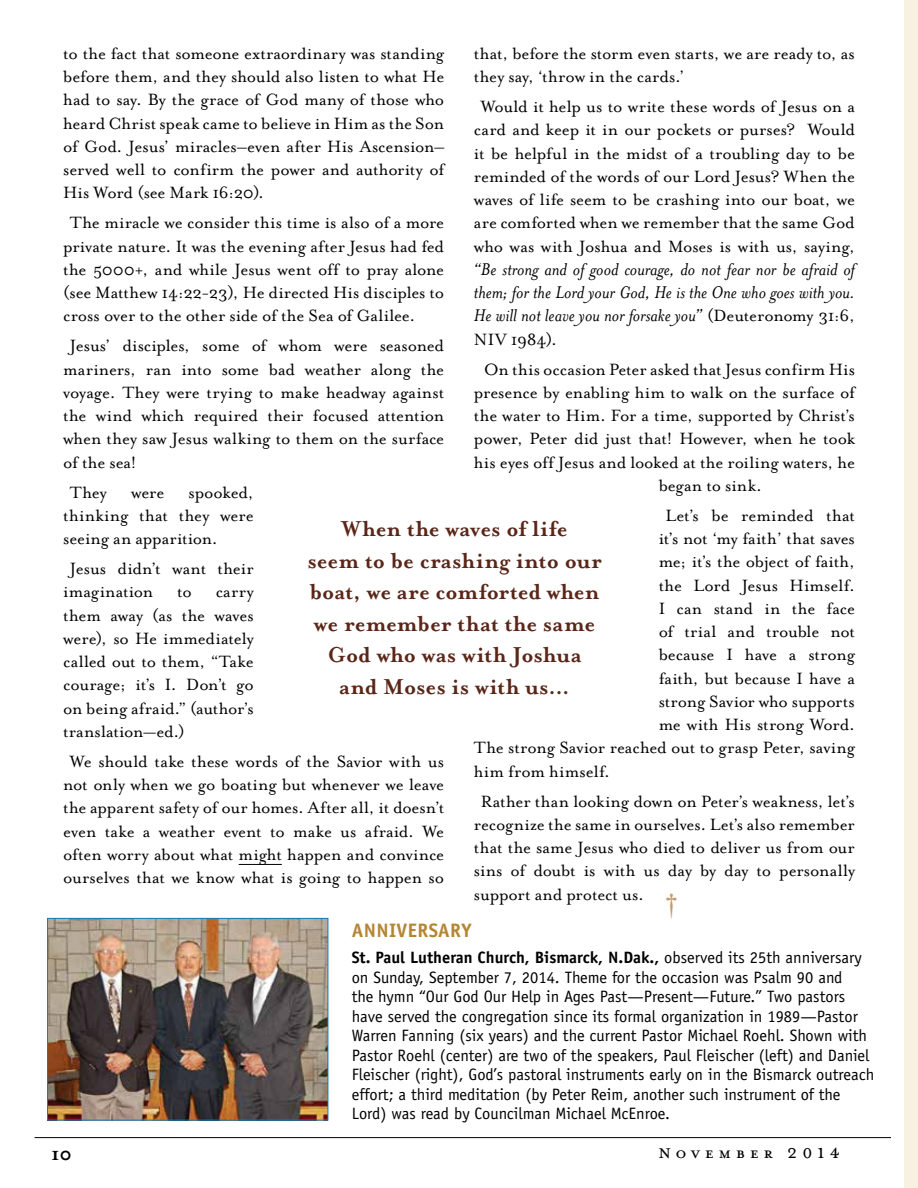
<style>
.page{position:relative;width:918px;height:1188px;background:#fff}
.page>*{position:absolute;margin:0;border:0;box-sizing:border-box;transform-origin:0 0}
.t1{font:700 24.75px/31.5px "Mrs Eaves";letter-spacing:.005em;color:#5a2618;text-align:center}
.t2{font:22.5px "Mrs Eaves Petite Caps";letter-spacing:.2em;color:#000}
.t3{font:700 21px "Mrs Eaves";color:#000}
.t4{font:italic 19.5px/23.2px "Mrs Eaves";color:#000;text-align:justify}
.t5{font:700 19.5px "Officina Sans";letter-spacing:.02em;color:#b38634}
.t6{font:18.75px/23.2px "Mrs Eaves Roman";letter-spacing:-.005em;color:#000;text-align:justify}
.t7{font:16.5px/19.5px "Officina Sans";color:#000}
.s1{font-family:"Mrs Eaves Roman";font-style:normal;font-size:18.75px}
.s2{font-size:31.5px;color:#cc9a66}
.s3{font-weight:700}
</style>
<div class="page">
<div style="left:904px;top:0;width:14px;height:1188px;background:#f8f1e1"></div>
<hr style="left:35px;top:1137px;width:856px;height:1px;background:#000">
<hr style="left:239px;top:864px;width:43px;height:1px;background:#000">
<img style="left:49px;top:920px;width:277px;height:198px">
<div style="left:47px;top:918px;width:281px;height:202px;border:1px solid #127db8"></div>
<p class="t6" style="left:63px;top:42px;width:383px">to the fact that someone extraordinary was standing before them, and they should also listen to what He had to say. By the grace of God many of those who heard Christ speak came to believe in Him as the Son of God. Jesus’ miracles–even after His Ascension– served well to confirm the power and authority of His Word (see Mark 16:20).</p>
<p class="t6" style="left:63px;top:211px;width:383px;text-indent:7px">The miracle we consider this time is also of a more private nature. It was the evening after Jesus had fed the 5000+, and while Jesus went off to pray alone (see Matthew 14:22-23), He directed His disciples to cross over to the other side of the Sea of Galilee.</p>
<p class="t6" style="left:63px;top:334px;width:383px;text-indent:7px">Jesus’ disciples, some of whom were seasoned mariners, ran into some bad weather along the voyage. They were trying to make headway against the wind which required their focused attention when they saw Jesus walking to them on the surface of the sea!</p>
<p class="t6" style="left:70px;top:481px;width:39px">They</p>
<p class="t6" style="left:131px;top:481px;width:35px">were</p>
<p class="t6" style="left:474px;top:42px;width:383px">that, before the storm even starts, we are ready to, as they say, ‘throw in the cards.’</p>
<p class="t6" style="left:474px;top:95px;width:383px;text-align:center">Would it help us to write these words of Jesus on a card and keep it in our pockets or purses? Would it be helpful in the midst of a troubling day to be reminded of the words of our Lord Jesus? When the waves of life seem to be crashing into our boat, we are comforted when we remember that the same God who was with Joshua and Moses is with us, saying,</p>
<p class="t4" style="left:474px;top:258px;width:383px">“Be strong and of good courage, do not fear nor be afraid of them; for the Lord your God, He is the One who goes with you.<br>He will not leave you nor forsake you” <span class="s1">(Deuteronomy 31:6,</span></p>
<p class="t6" style="left:484px;top:324px;width:372px;line-height:30px;text-indent:-10px">NIV 1984).<br>On this occasion Peter asked that Jesus confirm His</p>
<p class="t6" style="left:474px;top:381px;width:383px">presence by enabling him to walk on the surface of</p>
<p class="t6" style="left:474px;top:404px;width:383px">the water to Him. For a time, supported by Christ’s</p>
<p class="t6" style="left:474px;top:427px;width:383px">power, Peter did just that! However, when he took</p>
<p class="t6" style="left:474px;top:451px;width:382px">his eyes off Jesus and looked at the roiling waters, he</p>
<p class="t6" style="left:659px;top:474px;width:105px">began to sink.</p>
<p class="t6" style="left:665px;top:504px;width:191px">Let’s be reminded that</p>
<p class="t6" style="left:659px;top:527px;width:198px">it’s not ‘my faith’ that saves</p>
<p class="t6" style="left:659px;top:550px;width:198px">me; it’s the object of faith,</p>
<p class="t6" style="left:659px;top:574px;width:198px">the Lord Jesus Himself.</p>
<p class="t6" style="left:659px;top:597px;width:198px">I can stand in the face</p>
<p class="t6" style="left:659px;top:620px;width:198px">of trial and trouble not</p>
<p class="t6" style="left:659px;top:643px;width:198px">because I have a strong</p>
<p class="t6" style="left:659px;top:667px;width:198px">faith, but because I have a</p>
<p class="t6" style="left:659px;top:690px;width:198px">strong Savior who supports</p>
<p class="t6" style="left:659px;top:713px;width:198px">me with His strong Word.</p>
<p class="t6" style="left:474px;top:736px;width:383px">The strong Savior reached out to grasp Peter, saving</p>
<p class="t6" style="left:474px;top:760px;width:138px">him from himself.</p>
<p class="t6" style="left:474px;top:790px;width:383px;text-indent:7px">Rather than looking down on Peter’s weakness, let’s recognize the same in ourselves. Let’s also remember that the same Jesus who died to deliver us from our sins of doubt is with us day by day to personally support and protect us. <span class="s2">†</span></p>
<p class="t6" style="left:63px;top:481px;width:192px;text-indent:125px">spooked, thinking that they were seeing an apparition.</p>
<p class="t6" style="left:63px;top:557px;width:192px;text-indent:7px">Jesus didn’t want their imagination</p>
<h1 class="t1" style="left:308px;top:514px;width:296px">When the waves of life<br>seem to be crashing into our boat, we are comforted when we remember that the same<br>God who was with Joshua and Moses is with us...</h1>
<p class="t6" style="left:177px;top:580px;width:16px">to</p>
<p class="t6" style="left:63px;top:580px;width:192px;text-indent:153px">carry them away (as the waves were), so He immediately called out to them, “Take courage; it’s I. Don’t go on being afraid.” (author’s translation—ed.)</p>
<p class="t6" style="left:63px;top:750px;width:383px;text-align:center">We should take these words of the Savior with us not only when we go boating but whenever we leave the apparent safety of our homes. After all, it doesn’t even take a weather event to make us afraid. We often worry about what might happen and convince ourselves that we know what is going to happen so</p>
<p class="t5" style="left:352px;top:918px;width:121px">ANNIVERSARY</p>
<p class="t7" style="left:352px;top:948px;width:524px"><span class="s3">St. Paul Lutheran Church, Bismarck, N.Dak.,</span> observed its 25th anniversary on Sunday, September 7, 2014. Theme for the occasion was Psalm 90 and<br>the hymn “Our God Our Help in Ages Past—Present—Future.” Two pastors have served the congregation since its formal organization in 1989—Pastor Warren Fanning (six years) and the current Pastor Michael Roehl. Shown with Pastor Roehl (center) are two of the speakers, Paul Fleischer (left) and Daniel Fleischer (right), God’s pastoral instruments early on in the Bismarck outreach effort; a third meditation (by Peter Reim, another such instrument of the Lord) was read by Councilman Michael McEnroe.</p>
<p class="t3" style="left:51px;top:1141px;width:22px">10</p>
<p class="t2" style="left:658px;top:1143px;width:184px">November 2014</p>
</div>
